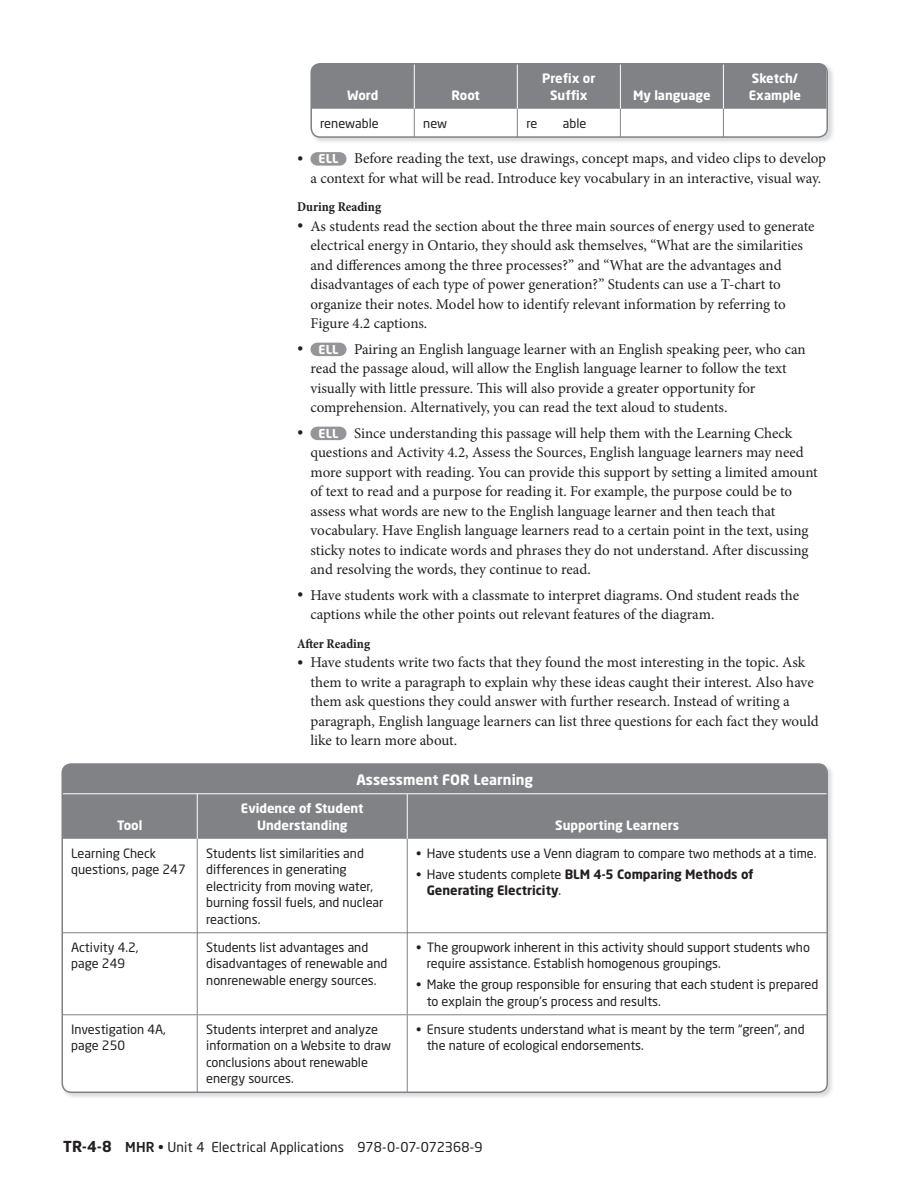
<style>
.page{position:relative;width:918px;height:1188px;background:#fff}
.page>*{position:absolute;margin:0;border:0;box-sizing:border-box;transform-origin:0 0}
.t1{font:15px/19.5px "Minion Pro";color:#231f20}
.t2{font:700 14.25px "Neo Sans";color:#fff}
.t3{font:13.5px "Neo Sans";letter-spacing:.005em;color:#231f20}
.t4{font:700 condensed 13.5px "Minion Pro";color:#231f20}
.t5{font:12.75px/16.5px "Neo Sans";color:#231f20}
.t6{font:700 12.75px/16.5px "Neo Sans";color:#fff;text-align:center}
.t7{font:700 12.75px/16.5px "Neo Sans";color:#231f20}
.s1{font-size:16.5px}
.s2{font-family:"Neo Sans";font-weight:700;font-size:12.15px;color:#fff}
.s3{font-weight:400}
.s4{font-weight:700;font-size:15px}
.s5{font-weight:500}
</style>
<div class="page">
<img style="left:314px;top:63px;width:519px;height:79px">
<svg style="left:313px;top:64px;width:513px;height:73px"></svg>
<div style="left:310px;top:63px;width:518px;height:75px;border:2px solid #808285;border-radius:9px"></div>
<div style="left:310px;top:152px;width:36px;height:14px;background:#939598;border-radius:7px"></div>
<div style="left:310px;top:343px;width:36px;height:13px;background:#939598;border-radius:7px"></div>
<div style="left:310px;top:427px;width:36px;height:13px;background:#939598;border-radius:7px"></div>
<div style="left:62px;top:765px;width:765px;height:73px;background:#808285"></div>
<hr style="left:197px;top:794px;width:1px;height:45px;background:#fff">
<hr style="left:407px;top:794px;width:1px;height:45px;background:#fff">
<svg style="left:62px;top:838px;width:765px;height:254px"></svg>
<hr style="left:62px;top:793px;width:345px;height:1px;background:#fff">
<hr style="left:407px;top:793px;width:420px;height:1px;background:#fff">
<hr style="left:62px;top:1014px;width:345px;height:1px;background:#808285">
<hr style="left:407px;top:1014px;width:420px;height:1px;background:#808285">
<div style="left:62px;top:763px;width:766px;height:330px;border:2px solid #808285;border-radius:9px"></div>
<p class="t6" style="left:347px;top:88px;width:33px">Word</p>
<p class="t6" style="left:452px;top:88px;width:30px">Root</p>
<p class="t6" style="left:542px;top:71px;width:55px">Prefix or<br>Suffix</p>
<p class="t6" style="left:633px;top:88px;width:79px">My language</p>
<p class="t6" style="left:749px;top:71px;width:54px;text-align:left">Sketch/<br>Example</p>
<p class="t6" style="left:117px;top:818px;width:27px">Tool</p>
<p class="t5" style="left:320px;top:116px;width:60px">renewable</p>
<p class="t5" style="left:423px;top:116px;width:25px">new</p>
<p class="t5" style="left:526px;top:116px;width:12px">re</p>
<p class="t5" style="left:563px;top:116px;width:25px">able</p>
<p class="t1" style="left:297px;top:150px;width:531px;text-align:center"><span class="s1">•</span> <span class="s2">ELL</span> Before reading the text, use drawings, concept maps, and video clips to develop a context for what will be read. Introduce key vocabulary in an interactive, visual way.</p>
<p class="t4" style="left:297px;top:202px;width:86px">During Reading</p>
<p class="t1" style="left:310px;top:217px;width:506px;text-indent:-14px"><span class="s1">•</span> As students read the section about the three main sources of energy used to generate electrical energy in Ontario, they should ask themselves, “What are the similarities and differences among the three processes?” and “What are the advantages and disadvantages of each type of power generation?” Students can use a T-chart to organize their notes. Model how to identify relevant information by referring to Figure 4.2 captions.</p>
<p class="t1" style="left:310px;top:340px;width:497px;text-indent:-14px"><span class="s1">•</span> <span class="s2">ELL</span> Pairing an English language learner with an English speaking peer, who can read the passage aloud, will allow the English language learner to follow the text visually with little pressure. This will also provide a greater opportunity for comprehension. Alternatively, you can read the text aloud to students.</p>
<p class="t1" style="left:310px;top:424px;width:509px;text-indent:-14px"><span class="s1">•</span> <span class="s2">ELL</span> Since understanding this passage will help them with the Learning Check questions and Activity 4.2, Assess the Sources, English language learners may need more support with reading. You can provide this support by setting a limited amount of text to read and a purpose for reading it. For example, the purpose could be to assess what words are new to the English language learner and then teach that vocabulary. Have English language learners read to a certain point in the text, using sticky notes to indicate words and phrases they do not understand. After discussing and resolving the words, they continue to read.</p>
<p class="t1" style="left:310px;top:586px;width:490px;text-indent:-14px"><span class="s1">•</span> Have students work with a classmate to interpret diagrams. Ond student reads the captions while the other points out relevant features of the diagram.</p>
<p class="t4" style="left:297px;top:638px;width:75px">After Reading</p>
<p class="t1" style="left:310px;top:654px;width:510px;text-indent:-14px"><span class="s1">•</span> Have students write two facts that they found the most interesting in the topic. Ask them to write a paragraph to explain why these ideas caught their interest. Also have them ask questions they could answer with further research. Instead of writing a paragraph, English language learners can list three questions for each fact they would like to learn more about.</p>
<p class="t2" style="left:356px;top:774px;width:178px">Assessment FOR Learning</p>
<p class="t6" style="left:241px;top:801px;width:124px">Evidence of Student<br>Understanding</p>
<p class="t6" style="left:555px;top:818px;width:125px">Supporting Learners</p>
<p class="t5" style="left:71px;top:846px;width:116px">Learning Check questions, page 247</p>
<p class="t5" style="left:206px;top:846px;width:179px">Students list similarities and differences in generating electricity from moving water, burning fossil fuels, and nuclear reactions.</p>
<p class="t5" style="left:416px;top:846px;width:402px">• Have students use a Venn diagram to compare two methods at a time.</p>
<p class="t7" style="left:427px;top:867px;width:328px;text-indent:-11px"><span class="s3">• Have students complete</span> BLM 4-5 Comparing Methods of<br>Generating Electricity<span class="s3">.</span></p>
<p class="t5" style="left:71px;top:940px;width:69px">Activity 4.2, page 249</p>
<p class="t5" style="left:206px;top:940px;width:183px">Students list advantages and disadvantages of renewable and nonrenewable energy sources.</p>
<p class="t5" style="left:427px;top:940px;width:385px;text-indent:-10px">• The groupwork inherent in this activity should support students who require assistance. Establish homogenous groupings.</p>
<p class="t5" style="left:427px;top:978px;width:393px;text-indent:-10px">• Make the group responsible for ensuring that each student is prepared to explain the group’s process and results.</p>
<p class="t5" style="left:71px;top:1022px;width:96px">Investigation 4A, page 250</p>
<p class="t5" style="left:206px;top:1022px;width:186px">Students interpret and analyze information on a Website to draw conclusions about renewable energy sources.</p>
<p class="t5" style="left:427px;top:1022px;width:379px;text-indent:-10px">• Ensure students understand what is meant by the term “green”, and the nature of ecological endorsements.</p>
<p class="t3" style="left:63px;top:1142px;width:421px"><span class="s4">TR-4-8</span> <span class="s5">MHR</span> • Unit 4 Electrical Applications 978-0-07-072368-9</p>
</div>
